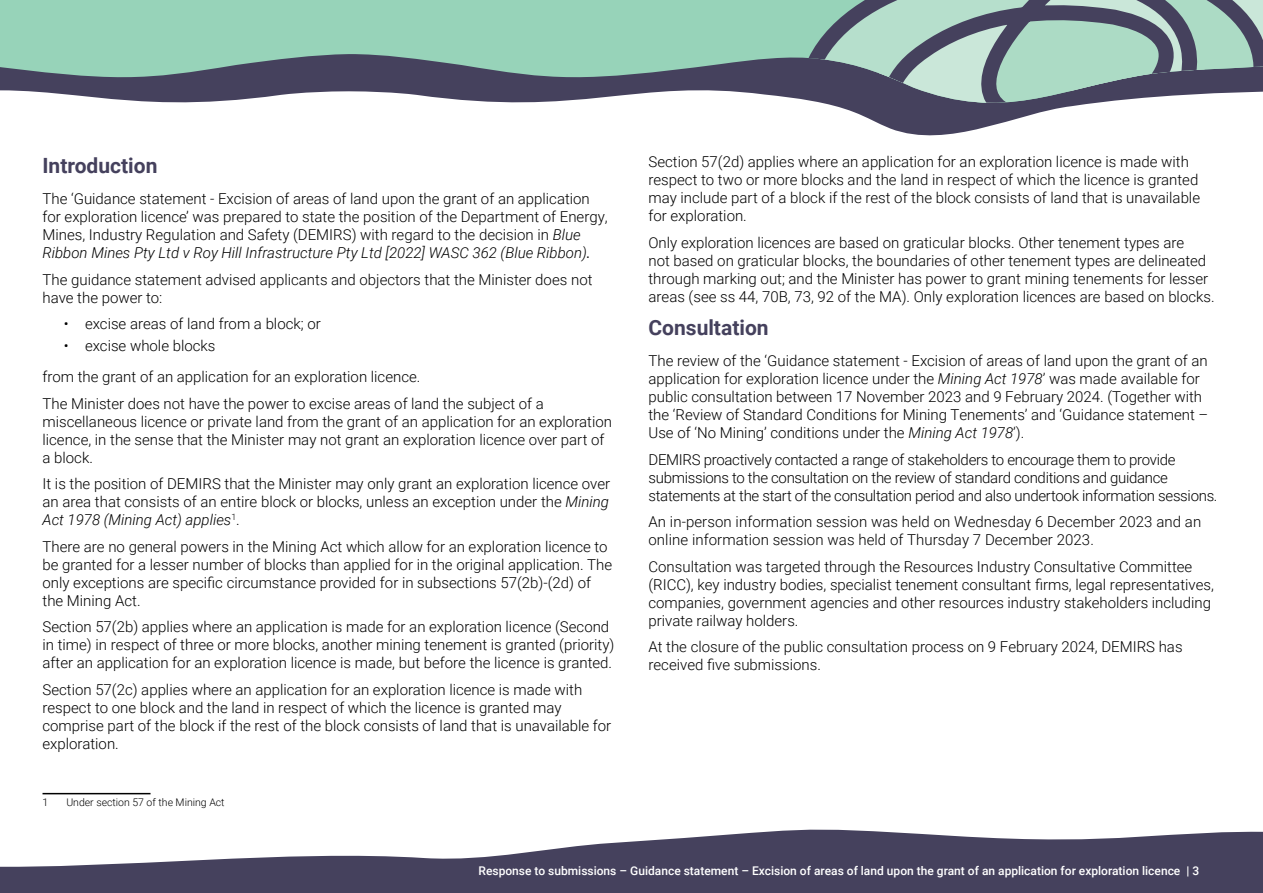
<style>
.page{position:relative;width:1263px;height:893px;background:#fff}
.page>*{position:absolute;margin:0;border:0;box-sizing:border-box;transform-origin:0 0}
.H2_-_14pt{font:700 21px "Roboto";color:#45415d}
.Body_Text{font:300 15px/18px "Roboto";color:#000}
.P_-_Paragraph_10pt{font:300 15px/18px "Roboto";color:#000}
.P_-_Paragraph_10pt-2{font:300 15px/18px "Roboto";letter-spacing:-.02em;color:#000}
.Bullets_-_L1_Indent_-_10{font:300 15px "Roboto";color:#000}
.t1{font:500 12px "Roboto";color:#fff}
.Footnote_text{font:300 10.5px "Roboto";color:#000}
.s1{font-style:italic}
.s2{font-weight:400;font-style:italic}
</style>
<div class="page">
<svg style="left:0;top:829px;width:1263px;height:64px;fill:#45415d"></svg>
<svg style="left:876px;top:122px;width:129px;height:14px;fill:#45415d"></svg>
<svg style="left:0;top:0;width:749px;height:103px;background:#87ada4"></svg>
<svg style="left:749px;top:0;width:514px;height:122px;background:#90a4a5"></svg>
<hr style="left:43px;top:793px;width:108px;height:1px;background:#000">
<p class="H2_-_14pt" style="left:43px;top:151px;width:116px">Introduction</p>
<p class="Body_Text" style="left:43px;top:189px;width:567px">The ‘Guidance statement - Excision of areas of land upon the grant of an application for exploration licence’ was prepared to state the position of the Department of Energy, Mines, Industry Regulation and Safety (DEMIRS) with regard to the decision in <span class="s1">Blue Ribbon Mines Pty Ltd v Roy Hill Infrastructure Pty Ltd [2022] WASC 362 (Blue Ribbon)</span><span class="s2">.</span></p>
<p class="Body_Text" style="left:43px;top:270px;width:551px">The guidance statement advised applicants and objectors that the Minister does not have the power to:</p>
<p class="Bullets_-_L1_Indent_-_10" style="left:64px;top:313px;width:259px">• excise areas of land from a block; or</p>
<p class="Bullets_-_L1_Indent_-_10" style="left:64px;top:336px;width:153px">• excise whole blocks</p>
<p class="Body_Text" style="left:43px;top:367px;width:379px">from the grant of an application for an exploration licence.</p>
<p class="Body_Text" style="left:43px;top:394px;width:571px">The Minister does not have the power to excise areas of land the subject of a miscellaneous licence or private land from the grant of an application for an exploration licence, in the sense that the Minister may not grant an exploration licence over part of a block.</p>
<p class="Body_Text" style="left:43px;top:474px;width:569px;text-align:justify">It is the position of DEMIRS that the Minister may only grant an exploration licence over an area that consists of an entire block or blocks, unless an exception under the <span class="s1">Mining Act 1978 (Mining Act) applies</span><sup>1</sup>.</p>
<p class="Body_Text" style="left:43px;top:537px;width:571px">There are no general powers in the Mining Act which allow for an exploration licence to be granted for a lesser number of blocks than applied for in the original application. The only exceptions are specific circumstance provided for in subsections 57(2b)-(2d) of the Mining Act.</p>
<p class="Body_Text" style="left:43px;top:617px;width:573px">Section 57(2b) applies where an application is made for an exploration licence (Second in time) in respect of three or more blocks, another mining tenement is granted (priority) after an application for an exploration licence is made, but before the licence is granted.</p>
<p class="Body_Text" style="left:43px;top:680px;width:570px">Section 57(2c) applies where an application for an exploration licence is made with respect to one block and the land in respect of which the licence is granted may comprise part of the block if the rest of the block consists of land that is unavailable for exploration.</p>
<p class="Footnote_text" style="left:43px;top:795px;width:7px">1</p>
<p class="Footnote_text" style="left:66px;top:795px;width:160px">Under section 57 of the Mining Act</p>
<p class="Body_Text" style="left:648px;top:152px;width:553px">Section 57(2d) applies where an application for an exploration licence is made with respect to two or more blocks and the land in respect of which the licence is granted may include part of a block if the rest of the block consists of land that is unavailable for exploration.</p>
<p class="Body_Text" style="left:648px;top:233px;width:568px">Only exploration licences are based on graticular blocks. Other tenement types are<br>not based on graticular blocks, the boundaries of other tenement types are delineated through marking out; and the Minister has power to grant mining tenements for lesser areas (see ss 44, 70B, 73, 92 of the MA). Only exploration licences are based on blocks.</p>
<p class="H2_-_14pt" style="left:648px;top:313px;width:122px">Consultation</p>
<h2 class="P_-_Paragraph_10pt" style="left:648px;top:351px;width:561px">The review of the ‘Guidance statement - Excision of areas of land upon the grant of an application for exploration licence under the <span class="s1">Mining Act 1978</span>’ was made available for public consultation between 17 November 2023 and 9 February 2024. (Together with the ‘Review of Standard Conditions for Mining Tenements’ and ‘Guidance statement – Use of ‘No Mining’ conditions under the <span class="s1">Mining Act 1978</span>’).</h2>
<h2 class="P_-_Paragraph_10pt-2" style="left:648px;top:450px;width:570px">DEMIRS proactively contacted a range of stakeholders to encourage them to provide submissions to the consultation on the review of standard conditions and guidance statements at the start of the consultation period and also undertook information sessions.</h2>
<h2 class="P_-_Paragraph_10pt" style="left:648px;top:512px;width:554px">An in-person information session was held on Wednesday 6 December 2023 and an online information session was held of Thursday 7 December 2023.</h2>
<h2 class="P_-_Paragraph_10pt" style="left:648px;top:557px;width:567px">Consultation was targeted through the Resources Industry Consultative Committee (RICC), key industry bodies, specialist tenement consultant firms, legal representatives, companies, government agencies and other resources industry stakeholders including private railway holders.</h2>
<h2 class="P_-_Paragraph_10pt" style="left:648px;top:637px;width:536px">At the closure of the public consultation process on 9 February 2024, DEMIRS has received five submissions.</h2>
<p class="t1" style="left:479px;top:862px;width:722px">Response to submissions – Guidance statement – Excision of areas of land upon the grant of an application for exploration licence | 3</p>
</div>
